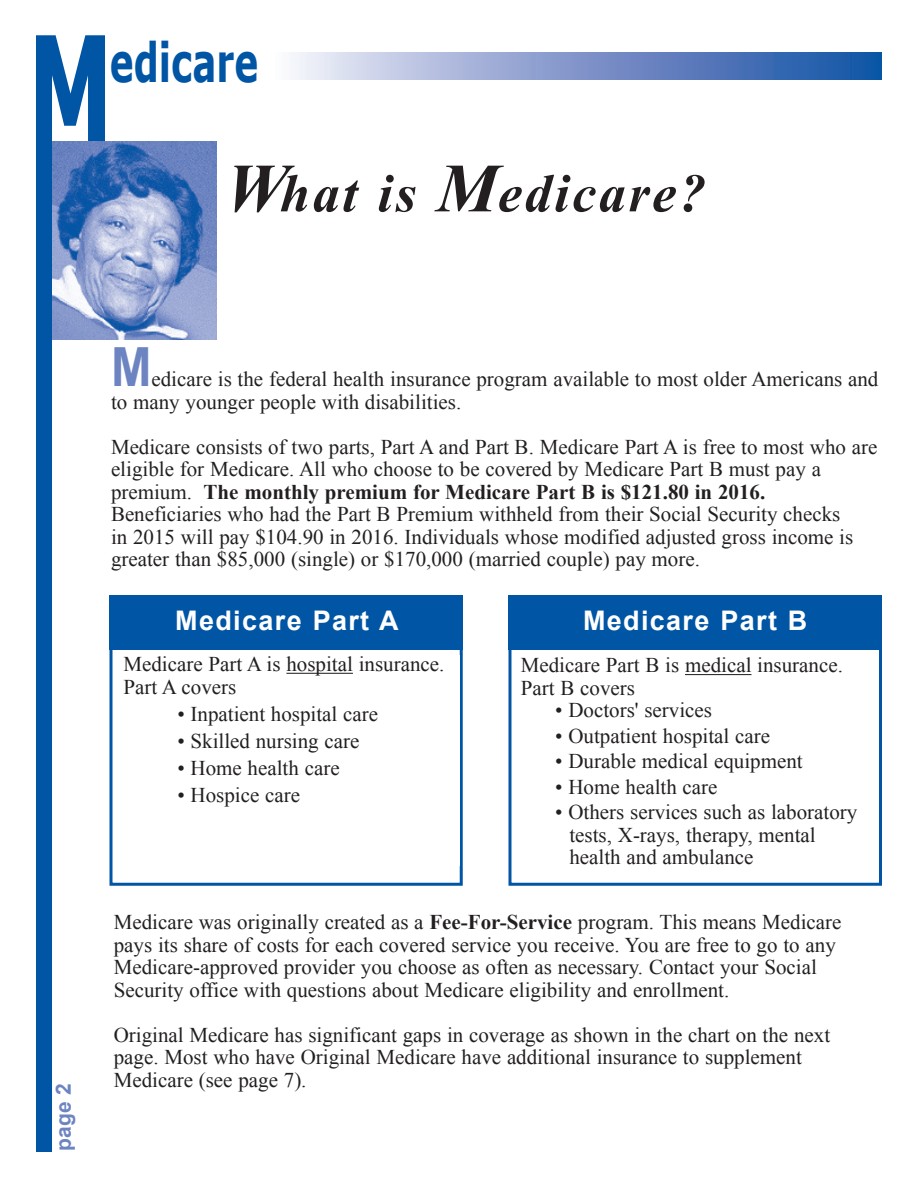
<style>
.page{position:relative;width:918px;height:1188px;background:#fff}
.page>*{position:absolute;margin:0;border:0;box-sizing:border-box;transform-origin:0 0}
.t1{font:italic 700 54px "Times New Roman";letter-spacing:.05em;color:#231f20}
.t2{font:700 54px "Verdana";color:#0155a5;scale:.67 1}
.t3{font:700 54px "Arial";color:#6c84c1;scale:.9 1}
.t4{font:700 27px "Arial";letter-spacing:.05em;color:#fff}
.t5{font:21px/22.5px "Times New Roman";color:#231f20}
.t6{font:700 21px "Arial";color:#6c84c1}
.s1{font-size:69px}
.s2{font-weight:700}
</style>
<div class="page">
<div style="left:110px;top:646px;width:353px;height:240px;border:3px solid #0155a5"></div>
<div style="left:508px;top:639px;width:374px;height:247px;border:3px solid #0155a5"></div>
<hr style="left:286px;top:673px;width:67px;height:1px;background:#231f20">
<div style="left:110px;top:595px;width:353px;height:55px;background:#0155a5"></div>
<div style="left:273px;top:52px;width:609px;height:28px;background:linear-gradient(to right,#f7eef8,#0f49a1)"></div>
<hr style="left:685px;top:674px;width:66px;height:1px;background:#231f20">
<div style="left:508px;top:595px;width:374px;height:55px;background:#0155a5"></div>
<svg style="left:36px;top:35px;width:69px;height:1117px"></svg>
<img style="left:52px;top:141px;width:165px;height:198px">
<p class="t2" style="left:110px;top:24px;width:223px">edicare</p>
<p class="t1" style="left:226px;top:156px;width:482px"><span class="s1">W</span>hat is <span class="s1">M</span>edicare?</p>
<p class="t6" style="left:50px;top:1150px;width:69px;rotate:-90deg">page 2</p>
<p class="t3" style="left:111px;top:331px;width:46px">M</p>
<p class="t5" style="left:111px;top:368px;width:769px;text-indent:40px">edicare is the federal health insurance program available to most older Americans and to many younger people with disabilities.</p>
<p class="t5" style="left:111px;top:435px;width:768px">Medicare consists of two parts, Part A and Part B. Medicare Part A is free to most who are eligible for Medicare. All who choose to be covered by Medicare Part B must pay a</p>
<p class="t5" style="left:111px;top:480px;width:744px">premium. <span class="s2">The monthly premium for Medicare Part B is $121.80 in 2016.<br></span>Beneficiaries who had the Part B Premium withheld from their Social Security checks in 2015 will pay $104.90 in 2016. Individuals whose modified adjusted gross income is greater than $85,000 (single) or $170,000 (married couple) pay more.</p>
<p class="t4" style="left:175px;top:603px;width:225px">Medicare Part A</p>
<p class="t5" style="left:123px;top:652px;width:323px">Medicare Part A is hospital insurance.</p>
<p class="t5" style="left:123px;top:675px;width:115px">Part A covers</p>
<p class="t5" style="left:177px;top:702px;width:202px">• Inpatient hospital care</p>
<p class="t5" style="left:177px;top:729px;width:184px">• Skilled nursing care</p>
<p class="t5" style="left:177px;top:756px;width:164px">• Home health care</p>
<p class="t5" style="left:177px;top:783px;width:124px">• Hospice care</p>
<p class="t4" style="left:583px;top:603px;width:226px">Medicare Part B</p>
<p class="t5" style="left:521px;top:654px;width:324px">Medicare Part B is medical insurance.<br>Part B covers</p>
<p class="t5" style="left:555px;top:699px;width:158px">• Doctors' services</p>
<p class="t5" style="left:555px;top:724px;width:216px">• Outpatient hospital care</p>
<p class="t5" style="left:555px;top:750px;width:249px">• Durable medical equipment</p>
<p class="t5" style="left:555px;top:775px;width:164px">• Home health care</p>
<p class="t5" style="left:555px;top:801px;width:304px">• Others services such as laboratory</p>
<p class="t5" style="left:569px;top:823px;width:248px">tests, X-rays, therapy, mental</p>
<p class="t5" style="left:569px;top:846px;width:186px">health and ambulance</p>
<p class="t5" style="left:114px;top:911px;width:729px">Medicare was originally created as a <span class="s2">Fee-For-Service</span> program. This means Medicare pays its share of costs for each covered service you receive. You are free to go to any Medicare-approved provider you choose as often as necessary. Contact your Social Security office with questions about Medicare eligibility and enrollment.</p>
<p class="t5" style="left:114px;top:1023px;width:718px">Original Medicare has significant gaps in coverage as shown in the chart on the next</p>
<p class="t5" style="left:114px;top:1046px;width:690px">page. Most who have Original Medicare have additional insurance to supplement<br>Medicare (see page 7).</p>
</div>
